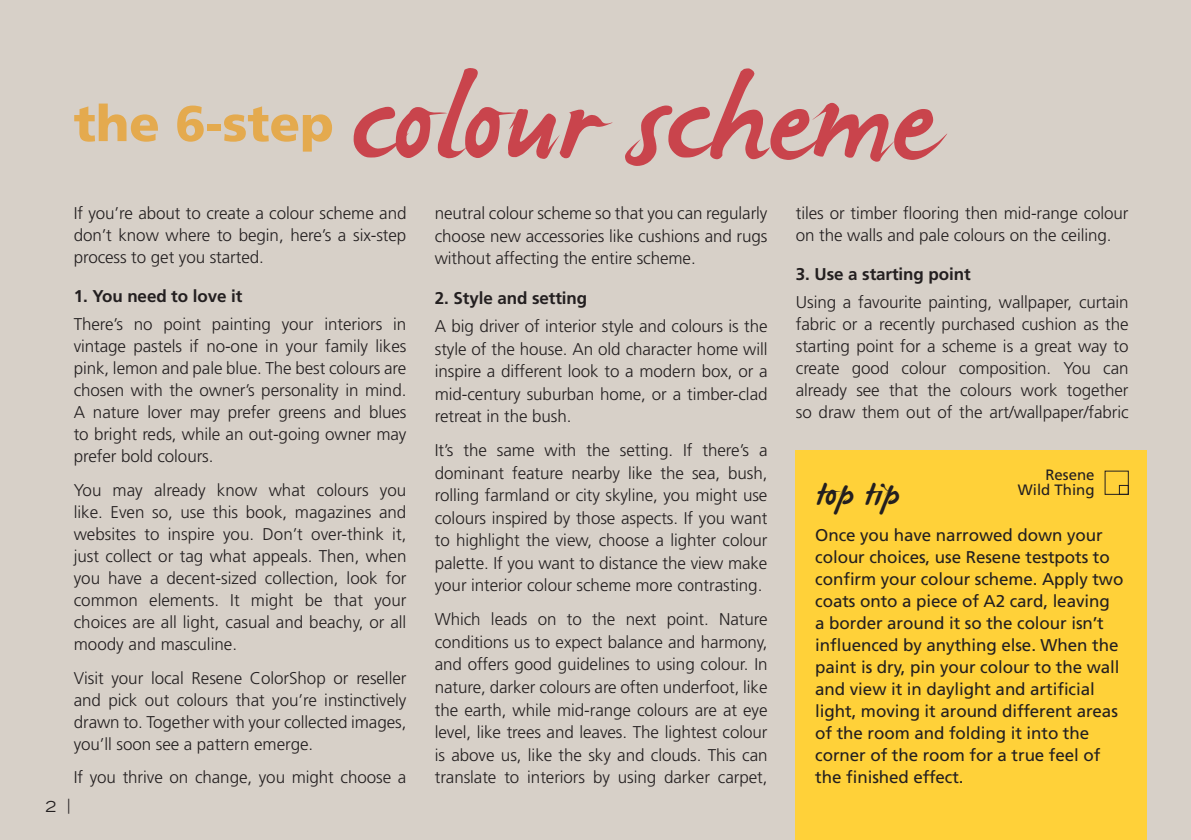
<style>
.page{position:relative;width:1191px;height:840px;background:#fff}
.page>*{position:absolute;margin:0;border:0;box-sizing:border-box;transform-origin:0 0}
.Heading{font:114px "James Paul";color:#c9444c}
.Heading-2{font:900 50px "Frutiger";color:#e4aa4e}
.sidebar_head{font:34px "James Paul";letter-spacing:.005em;color:#231f20}
.A_body{font:300 17px/22px "Frutiger";letter-spacing:-.005em;color:#231f20;text-align:justify}
.sidebar_body{font:17px/22px "Frutiger";letter-spacing:-.005em;color:#231f20}
.Subhead{font:700 17px "Frutiger";letter-spacing:-.005em;color:#231f20}
.Swatch_text__right{font:15px/15px "Frutiger";color:#231f20;text-align:right}
.t1{font:expanded 15px "Trade Gothic LH";color:#231f20}
</style>
<div class="page">
<div style="left:0;top:0;width:1191px;height:839px;background:#d7d0c8"></div>
<div style="left:796px;top:450px;width:351px;height:389px;background:#ffd139"></div>
<div style="left:1119px;top:485px;width:9px;height:9px;border:1px solid #231f20"></div>
<p class="Heading-2" style="left:74px;top:93px;width:261px">the 6-step</p>
<p class="Heading" style="left:349px;top:64px;width:586px">colour scheme</p>
<p class="A_body" style="left:74px;top:202px;width:334px">If you’re about to create a colour scheme and don’t know where to begin, here’s a six-step process to get you started.</p>
<p class="Subhead" style="left:74px;top:286px;width:170px">1. You need to love it</p>
<p class="A_body" style="left:74px;top:313px;width:334px">There’s no point painting your interiors in vintage pastels if no-one in your family likes pink, lemon and pale blue. The best colours are chosen with the owner’s personality in mind.<br>A nature lover may prefer greens and blues to bright reds, while an out-going owner may prefer bold colours.</p>
<p class="A_body" style="left:74px;top:478px;width:334px">You may already know what colours you like. Even so, use this book, magazines and websites to inspire you. Don’t over-think it, just collect or tag what appeals. Then, when you have a decent-sized collection, look for common elements. It might be that your choices are all light, casual and beachy, or all moody and masculine.</p>
<p class="A_body" style="left:74px;top:666px;width:334px">Visit your local Resene ColorShop or reseller and pick out colours that you’re instinctively drawn to. Together with your collected images, you’ll soon see a pattern emerge.</p>
<p class="A_body" style="left:74px;top:765px;width:334px">If you thrive on change, you might choose a</p>
<p class="t1" style="left:45px;top:795px;width:26px">2 |</p>
<p class="A_body" style="left:435px;top:202px;width:334px;line-height:22.6px">neutral colour scheme so that you can regularly choose new accessories like cushions and rugs without affecting the entire scheme.</p>
<p class="Subhead" style="left:435px;top:288px;width:154px">2. Style and setting</p>
<p class="A_body" style="left:435px;top:314px;width:334px;line-height:22.6px">A big driver of interior style and colours is the style of the house. An old character home will inspire a different look to a modern box, or a mid-century suburban home, or a timber-clad retreat in the bush.</p>
<p class="A_body" style="left:435px;top:438px;width:334px;line-height:22.6px">It’s the same with the setting. If there’s a dominant feature nearby like the sea, bush, rolling farmland or city skyline, you might use colours inspired by those aspects. If you want to highlight the view, choose a lighter colour palette. If you want to distance the view make your interior colour scheme more contrasting.</p>
<p class="A_body" style="left:435px;top:607px;width:334px;line-height:22.6px">Which leads on to the next point. Nature conditions us to expect balance and harmony, and offers good guidelines to using colour. In nature, darker colours are often underfoot, like the earth, while mid-range colours are at eye level, like trees and leaves. The lightest colour is above us, like the sky and clouds. This can translate to interiors by using darker carpet,</p>
<p class="A_body" style="left:796px;top:202px;width:334px">tiles or timber flooring then mid-range colour on the walls and pale colours on the ceiling.</p>
<p class="Subhead" style="left:796px;top:264px;width:176px">3. Use a starting point</p>
<p class="A_body" style="left:796px;top:291px;width:334px">Using a favourite painting, wallpaper, curtain fabric or a recently purchased cushion as the starting point for a scheme is a great way to create good colour composition. You can already see that the colours work together so draw them out of the art/wallpaper/fabric</p>
<p class="Swatch_text__right" style="left:1017px;top:466px;width:78px">Resene<br>Wild Thing</p>
<p class="sidebar_head" style="left:815px;top:476px;width:86px">top tip</p>
<p class="sidebar_body" style="left:815px;top:523px;width:310px">Once you have narrowed down your colour choices, use Resene testpots to confirm your colour scheme. Apply two coats onto a piece of A2 card, leaving a border around it so the colour isn’t influenced by anything else. When the paint is dry, pin your colour to the wall and view it in daylight and artificial light, moving it around different areas of the room and folding it into the corner of the room for a true feel of the finished effect.</p>
</div>
